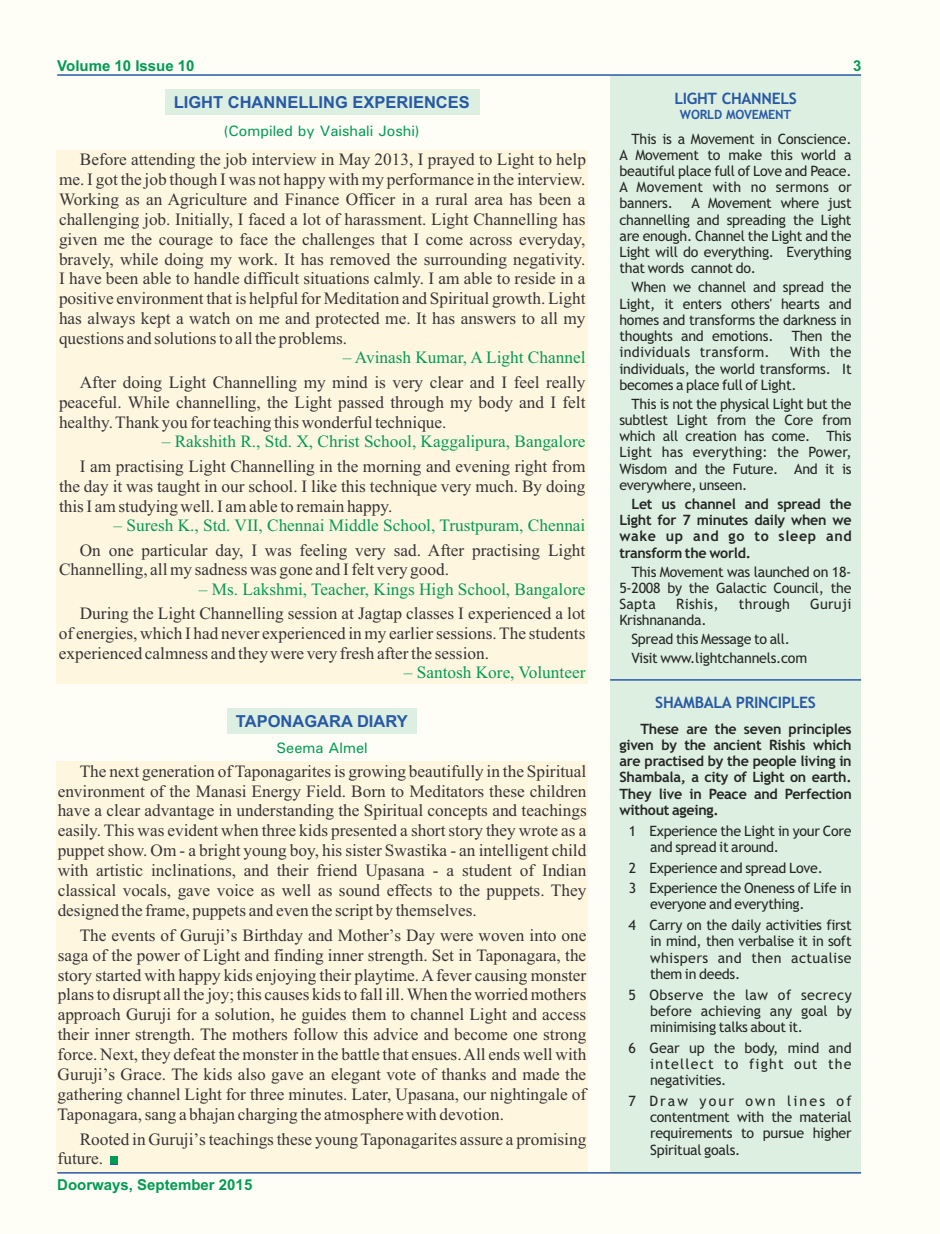
<style>
.page{position:relative;width:940px;height:1234px;background:#fff}
.page>*{position:absolute;margin:0;border:0;box-sizing:border-box;transform-origin:0 0}
.t1{font:17.25px/19.8px "Times New Roman";color:#373435;text-align:justify}
.t2{font:17.25px "Times New Roman";color:#009b54}
.t3{font:700 16.5px "Arial";color:#2859a6}
.t4{font:700 15.75px "Trebuchet MS";letter-spacing:-.02em;color:#2859a6}
.t5{font:700 15px "Arial";color:#009b54}
.t6{font:500 15px "Univers";color:#009b54}
.t7{font:14.25px/16.2px "Trebuchet MS";letter-spacing:-.02em;color:#252726;text-align:justify}
.t8{font:700 14.25px/16.2px "Trebuchet MS";letter-spacing:-.02em;color:#252726;text-align:justify}
.t9{font:14.25px "Trebuchet MS";letter-spacing:.02em;color:#252726}
.t10{font:700 12.75px "Trebuchet MS";letter-spacing:-.02em;color:#2859a6}
</style>
<div class="page">
<div style="left:0;top:0;width:940px;height:1233px;background:#fffef6"></div>
<div style="left:610px;top:75px;width:251px;height:1097px;background:#ddefe1"></div>
<hr style="left:610px;top:679px;width:251px;height:1px;background:#2859a6">
<hr style="left:57px;top:74px;width:804px;height:2px;background:#2859a6">
<div style="left:56px;top:761px;width:531px;height:411px;background:#fff6e0"></div>
<div style="left:165px;top:89px;width:314px;height:25px;background:#ddefe1"></div>
<hr style="left:57px;top:1171px;width:804px;height:2px;background:#2859a6">
<div style="left:56px;top:150px;width:531px;height:533px;background:#fff6e0"></div>
<div style="left:227px;top:708px;width:189px;height:25px;background:#ddefe1"></div>
<div style="left:111px;top:1156px;width:7px;height:7px;background:#009b54"></div>
<div style="left:110px;top:1156px;width:7px;height:7px;background:#009b54"></div>
<p class="t5" style="left:57px;top:60px;width:139px">Volume 10 Issue 10</p>
<p class="t3" style="left:174px;top:96px;width:298px">LIGHT CHANNELLING EXPERIENCES</p>
<p class="t6" style="left:223px;top:126px;width:198px">(Compiled by Vaishali Joshi)</p>
<p class="t1" style="left:59px;top:151px;width:528px;text-indent:21px">Before attending the job interview in May 2013, I prayed to Light to help me. I got the job though I was not happy with my performance in the interview.<br>Working as an Agriculture and Finance Officer in a rural area has been a challenging job. Initially, I faced a lot of harassment. Light Channelling has given me the courage to face the challenges that I come across everyday, bravely, while doing my work. It has removed the surrounding negativity.<br>I have been able to handle difficult situations calmly. I am able to reside in a positive environment that is helpful for Meditation and Spiritual growth. Light has always kept a watch on me and protected me. It has answers to all my questions and solutions to all the problems.</p>
<p class="t2" style="left:343px;top:351px;width:244px">– Avinash Kumar, A Light Channel</p>
<p class="t1" style="left:59px;top:374px;width:528px;text-indent:21px">After doing Light Channelling my mind is very clear and I feel really peaceful. While channelling, the Light passed through my body and I felt healthy. Thank you for teaching this wonderful technique.</p>
<p class="t2" style="left:162px;top:435px;width:425px">– Rakshith R., Std. X, Christ School, Kaggalipura, Bangalore</p>
<p class="t1" style="left:59px;top:457px;width:528px;text-indent:21px">I am practising Light Channelling in the morning and evening right from the day it was taught in our school. I like this technique very much. By doing this I am studying well. I am able to remain happy.</p>
<p class="t2" style="left:114px;top:518px;width:473px">– Suresh K., Std. VII, Chennai Middle School, Trustpuram, Chennai</p>
<p class="t1" style="left:59px;top:541px;width:528px;text-indent:21px">On one particular day, I was feeling very sad. After practising Light<br>Channelling, all my sadness was gone and I felt very good.</p>
<p class="t2" style="left:199px;top:582px;width:388px">– Ms. Lakshmi, Teacher, Kings High School, Bangalore</p>
<p class="t1" style="left:59px;top:605px;width:528px;text-indent:21px">During the Light Channelling session at Jagtap classes I experienced a lot of energies, which I had never experienced in my earlier sessions. The students experienced calmness and they were very fresh after the session.</p>
<p class="t2" style="left:404px;top:666px;width:183px">– Santosh Kore, Volunteer</p>
<p class="t3" style="left:236px;top:714px;width:173px">TAPONAGARA DIARY</p>
<p class="t6" style="left:277px;top:742px;width:93px">Seema Almel</p>
<p class="t1" style="left:58px;top:762px;width:530px;text-indent:22px">The next generation of Taponagarites is growing beautifully in the Spiritual environment of the Manasi Energy Field. Born to Meditators these children have a clear advantage in understanding the Spiritual concepts and teachings easily. This was evident when three kids presented a short story they wrote as a puppet show. Om - a bright young boy, his sister Swastika - an intelligent child with artistic inclinations, and their friend Upasana - a student of Indian classical vocals, gave voice as well as sound effects to the puppets. They designed the frame, puppets and even the script by themselves.</p>
<p class="t1" style="left:58px;top:926px;width:530px;text-indent:22px">The events of Guruji’s Birthday and Mother’s Day were woven into one saga of the power of Light and finding inner strength. Set in Taponagara, the story started with happy kids enjoying their playtime. A fever causing monster plans to disrupt all the joy; this causes kids to fall ill. When the worried mothers approach Guruji for a solution, he guides them to channel Light and access their inner strength. The mothers follow this advice and become one strong force. Next, they defeat the monster in the battle that ensues. All ends well with Guruji’s Grace. The kids also gave an elegant vote of thanks and made the gathering channel Light for three minutes. Later, Upasana, our nightingale of Taponagara, sang a bhajan charging the atmosphere with devotion.</p>
<p class="t1" style="left:58px;top:1130px;width:530px;text-indent:22px">Rooted in Guruji’s teachings these young Taponagarites assure a promising future.</p>
<p class="t5" style="left:57px;top:1178px;width:197px">Doorways, September 2015</p>
<p class="t5" style="left:853px;top:60px;width:10px">3</p>
<p class="t4" style="left:674px;top:92px;width:124px">LIGHT CHANNELS</p>
<p class="t10" style="left:680px;top:110px;width:113px">WORLD MOVEMENT</p>
<p class="t7" style="left:619px;top:132px;width:234px;text-indent:12px">This is a Movement in Conscience.<br>A Movement to make this world a beautiful place full of Love and Peace.<br>A Movement with no sermons or banners.</p>
<p class="t7" style="left:619px;top:196px;width:234px;text-indent:72px">A Movement where just channelling and spreading the Light are enough. Channel the Light and the Light will do everything. Everything that words cannot do.</p>
<p class="t7" style="left:619px;top:280px;width:234px;text-indent:12px">When we channel and spread the Light, it enters others' hearts and homes and transforms the darkness in thoughts and emotions.</p>
<p class="t7" style="left:791px;top:329px;width:61px">Then the</p>
<p class="t7" style="left:619px;top:345px;width:234px;text-indent:171px">With the individuals, the world transforms. It becomes a place full of Light.</p>
<p class="t7" style="left:619px;top:397px;width:234px;text-indent:12px">This is not the physical Light but the subtlest Light from the Core from which all creation has come. This Light has everything: the Power, Wisdom and the Future. And it is everywhere, unseen.</p>
<p class="t8" style="left:619px;top:497px;width:234px;text-indent:12px">Let us channel and spread the Light for 7 minutes daily when we wake up and go to sleep and transform the world.</p>
<p class="t7" style="left:619px;top:564px;width:234px;text-indent:12px">This Movement was launched on 18- 5-2008 by the Galactic Council, the Sapta</p>
<p class="t9" style="left:619px;top:347px;width:152px">individuals transform.</p>
<p class="t7" style="left:676px;top:597px;width:44px">Rishis,</p>
<p class="t9" style="left:739px;top:598px;width:52px">through</p>
<p class="t7" style="left:810px;top:597px;width:43px">Guruji</p>
<p class="t7" style="left:631px;top:612px;width:177px;line-height:19px;text-align:left;text-indent:-12px">Krishnananda.<br>Spread this Message to all.<br>Visit www.lightchannels.com</p>
<p class="t4" style="left:655px;top:696px;width:162px">SHAMBALA PRINCIPLES</p>
<p class="t8" style="left:619px;top:721px;width:234px;text-indent:21px">These are the seven principles given by the ancient Rishis which are practised by the people living in Shambala, a city of Light on earth.<br>They live in Peace and Perfection without ageing.</p>
<p class="t7" style="left:650px;top:823px;width:203px;text-indent:-21px">1 Experience the Light in your Core and spread it around.</p>
<p class="t7" style="left:628px;top:858px;width:224px;line-height:20.7px">2 Experience and spread Love.<br>3 Experience the Oneness of Life in</p>
<p class="t7" style="left:628px;top:895px;width:224px;line-height:20.7px;text-indent:22px">everyone and everything.<br>4 Carry on the daily activities first</p>
<p class="t7" style="left:650px;top:934px;width:203px">in mind, then verbalise it in soft whispers and then actualise them in deeds.</p>
<p class="t7" style="left:650px;top:987px;width:203px;text-indent:-21px">5 Observe the law of secrecy before achieving any goal by minimising talks about it.</p>
<p class="t7" style="left:650px;top:1040px;width:203px;text-indent:-21px">6 Gear up the body, mind and intellect to fight out the negativities.</p>
<p class="t7" style="left:650px;top:1093px;width:203px;text-indent:-21px">7 Draw your own lines of contentment with the material requirements to pursue higher Spiritual goals.</p>
</div>
